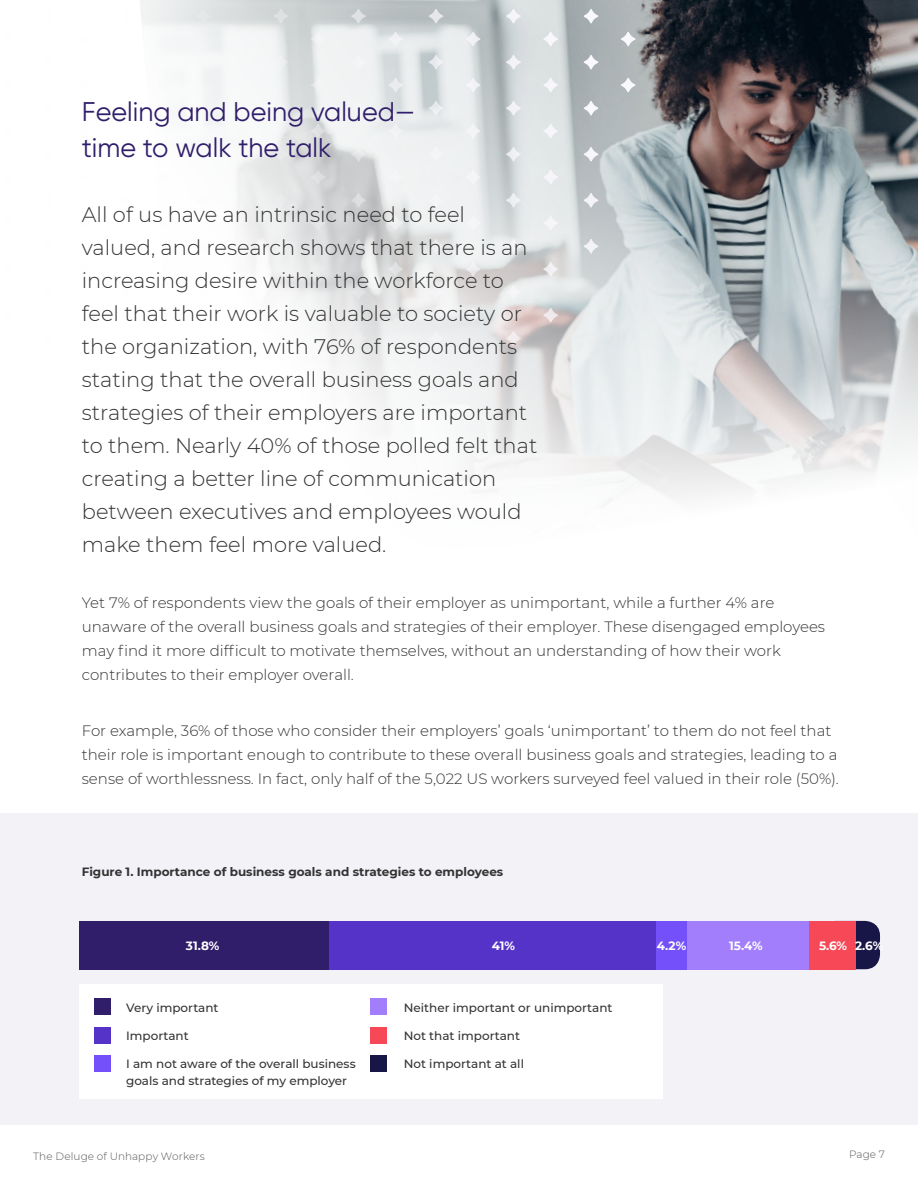
<style>
.page{position:relative;width:918px;height:1188px;background:#fff}
.page>*{position:absolute;margin:0;border:0;box-sizing:border-box;transform-origin:0 0}
.t1{font:27px/36px "Gilroy";color:#301e6b}
.t2{font:300 21px/33px "Montserrat";color:#333}
.t3{font:300 15px/24px "Montserrat";color:#333}
.t4{font:500 12px/16.2px "Montserrat";color:#333}
.t5{font:700 12px "Montserrat";color:#333}
.t6{font:700 12px "Montserrat";color:#fff}
.t7{font:300 10.5px "Montserrat";letter-spacing:.005em;color:#575756}
</style>
<div class="page">
<img style="left:140px;top:0;width:778px;height:500px">
<svg style="left:156px;top:308px;width:15px;height:15px"></svg>
<svg style="left:156px;top:262px;width:15px;height:15px"></svg>
<svg style="left:156px;top:216px;width:15px;height:15px"></svg>
<svg style="left:156px;top:170px;width:15px;height:15px"></svg>
<svg style="left:156px;top:124px;width:15px;height:15px"></svg>
<svg style="left:156px;top:78px;width:15px;height:15px"></svg>
<svg style="left:156px;top:32px;width:15px;height:15px"></svg>
<svg style="left:156px;top:0;width:15px;height:1px"></svg>
<svg style="left:196px;top:331px;width:15px;height:15px"></svg>
<svg style="left:196px;top:285px;width:15px;height:15px"></svg>
<svg style="left:196px;top:239px;width:15px;height:15px"></svg>
<svg style="left:196px;top:193px;width:15px;height:15px"></svg>
<svg style="left:196px;top:147px;width:15px;height:15px"></svg>
<svg style="left:196px;top:101px;width:15px;height:15px"></svg>
<svg style="left:196px;top:55px;width:15px;height:15px"></svg>
<svg style="left:196px;top:9px;width:15px;height:15px"></svg>
<svg style="left:233px;top:308px;width:15px;height:15px"></svg>
<svg style="left:233px;top:262px;width:15px;height:15px"></svg>
<svg style="left:233px;top:216px;width:15px;height:15px"></svg>
<svg style="left:233px;top:170px;width:15px;height:15px"></svg>
<svg style="left:233px;top:124px;width:15px;height:15px"></svg>
<svg style="left:233px;top:78px;width:15px;height:15px"></svg>
<svg style="left:233px;top:32px;width:15px;height:15px"></svg>
<svg style="left:233px;top:0;width:15px;height:1px"></svg>
<svg style="left:273px;top:331px;width:15px;height:15px"></svg>
<svg style="left:273px;top:285px;width:15px;height:15px"></svg>
<svg style="left:273px;top:239px;width:15px;height:15px"></svg>
<svg style="left:273px;top:193px;width:15px;height:15px"></svg>
<svg style="left:273px;top:147px;width:15px;height:15px"></svg>
<svg style="left:273px;top:101px;width:15px;height:15px"></svg>
<svg style="left:273px;top:55px;width:15px;height:15px"></svg>
<svg style="left:273px;top:9px;width:15px;height:15px"></svg>
<svg style="left:311px;top:308px;width:15px;height:15px"></svg>
<svg style="left:311px;top:262px;width:15px;height:15px"></svg>
<svg style="left:311px;top:216px;width:15px;height:15px"></svg>
<svg style="left:311px;top:170px;width:15px;height:15px"></svg>
<svg style="left:311px;top:124px;width:15px;height:15px"></svg>
<svg style="left:311px;top:78px;width:15px;height:15px"></svg>
<svg style="left:311px;top:32px;width:15px;height:15px"></svg>
<svg style="left:311px;top:0;width:15px;height:1px"></svg>
<svg style="left:351px;top:331px;width:15px;height:15px"></svg>
<svg style="left:351px;top:285px;width:15px;height:15px"></svg>
<svg style="left:351px;top:239px;width:15px;height:15px"></svg>
<svg style="left:351px;top:193px;width:15px;height:15px"></svg>
<svg style="left:351px;top:147px;width:15px;height:15px"></svg>
<svg style="left:351px;top:101px;width:15px;height:15px"></svg>
<svg style="left:351px;top:55px;width:15px;height:15px"></svg>
<svg style="left:351px;top:9px;width:15px;height:15px"></svg>
<svg style="left:388px;top:308px;width:15px;height:15px"></svg>
<svg style="left:388px;top:262px;width:15px;height:15px"></svg>
<svg style="left:388px;top:216px;width:15px;height:15px"></svg>
<svg style="left:388px;top:170px;width:15px;height:15px"></svg>
<svg style="left:388px;top:124px;width:15px;height:15px"></svg>
<svg style="left:388px;top:78px;width:15px;height:15px"></svg>
<svg style="left:388px;top:32px;width:15px;height:15px"></svg>
<svg style="left:388px;top:0;width:15px;height:1px"></svg>
<svg style="left:428px;top:331px;width:15px;height:15px"></svg>
<svg style="left:428px;top:285px;width:15px;height:15px"></svg>
<svg style="left:428px;top:239px;width:15px;height:15px"></svg>
<svg style="left:428px;top:193px;width:15px;height:15px"></svg>
<svg style="left:428px;top:147px;width:15px;height:15px"></svg>
<svg style="left:428px;top:101px;width:15px;height:15px"></svg>
<svg style="left:428px;top:55px;width:15px;height:15px"></svg>
<svg style="left:428px;top:9px;width:15px;height:15px"></svg>
<svg style="left:466px;top:308px;width:15px;height:15px"></svg>
<svg style="left:466px;top:262px;width:15px;height:15px"></svg>
<svg style="left:466px;top:216px;width:15px;height:15px"></svg>
<svg style="left:466px;top:170px;width:15px;height:15px"></svg>
<svg style="left:466px;top:124px;width:15px;height:15px"></svg>
<svg style="left:466px;top:78px;width:15px;height:15px"></svg>
<svg style="left:466px;top:32px;width:15px;height:15px"></svg>
<svg style="left:466px;top:0;width:15px;height:1px"></svg>
<svg style="left:506px;top:331px;width:15px;height:15px"></svg>
<svg style="left:506px;top:285px;width:15px;height:15px"></svg>
<svg style="left:506px;top:239px;width:15px;height:15px"></svg>
<svg style="left:506px;top:193px;width:15px;height:15px"></svg>
<svg style="left:506px;top:147px;width:15px;height:15px"></svg>
<svg style="left:506px;top:101px;width:15px;height:15px"></svg>
<svg style="left:506px;top:55px;width:15px;height:15px"></svg>
<svg style="left:506px;top:9px;width:15px;height:15px"></svg>
<svg style="left:543px;top:308px;width:15px;height:15px"></svg>
<svg style="left:543px;top:262px;width:15px;height:15px"></svg>
<svg style="left:543px;top:216px;width:15px;height:15px"></svg>
<svg style="left:543px;top:170px;width:15px;height:15px"></svg>
<svg style="left:543px;top:124px;width:15px;height:15px"></svg>
<svg style="left:543px;top:78px;width:15px;height:15px"></svg>
<svg style="left:543px;top:32px;width:15px;height:15px"></svg>
<svg style="left:543px;top:0;width:15px;height:1px"></svg>
<svg style="left:584px;top:239px;width:14px;height:15px"></svg>
<svg style="left:584px;top:193px;width:14px;height:15px"></svg>
<svg style="left:584px;top:147px;width:14px;height:15px"></svg>
<svg style="left:584px;top:101px;width:14px;height:15px"></svg>
<svg style="left:584px;top:55px;width:14px;height:15px"></svg>
<svg style="left:584px;top:9px;width:14px;height:15px"></svg>
<svg style="left:621px;top:78px;width:15px;height:15px"></svg>
<svg style="left:621px;top:32px;width:15px;height:15px"></svg>
<svg style="left:621px;top:0;width:15px;height:1px"></svg>
<div style="left:0;top:813px;width:918px;height:312px;background:#f3f2f7"></div>
<div style="left:80px;top:984px;width:583px;height:115px;background:#fff"></div>
<div style="left:655px;top:921px;width:34px;height:48px;background:#7450fa"></div>
<div style="left:821px;top:921px;width:59px;height:48px;background:#181647;border-radius:15px"></div>
<div style="left:807px;top:921px;width:49px;height:48px;background:#f74857"></div>
<div style="left:687px;top:921px;width:121px;height:48px;background:#a27efc"></div>
<div style="left:327px;top:921px;width:329px;height:48px;background:#5533c8"></div>
<div style="left:79px;top:921px;width:249px;height:48px;background:#301e6a"></div>
<div style="left:94px;top:998px;width:17px;height:17px;background:#301e6a"></div>
<div style="left:94px;top:1027px;width:17px;height:16px;background:#5533c8"></div>
<div style="left:94px;top:1056px;width:17px;height:16px;background:#7450fa"></div>
<div style="left:371px;top:998px;width:16px;height:17px;background:#a27efc"></div>
<div style="left:371px;top:1027px;width:16px;height:16px;background:#f74857"></div>
<div style="left:371px;top:1056px;width:16px;height:16px;background:#181647"></div>
<h1 class="t1" style="left:82px;top:95px;width:335px">Feeling and being valued— time to walk the talk</h1>
<p class="t2" style="left:82px;top:199px;width:457px">All of us have an intrinsic need to feel valued, and research shows that there is an increasing desire within the workforce to feel that their work is valuable to society or the organization, with 76% of respondents stating that the overall business goals and strategies of their employers are important to them. Nearly 40% of those polled felt that creating a better line of communication between executives and employees would make them feel more valued.</p>
<p class="t3" style="left:82px;top:590px;width:745px">Yet 7% of respondents view the goals of their employer as unimportant, while a further 4% are unaware of the overall business goals and strategies of their employer. These disengaged employees may find it more difficult to motivate themselves, without an understanding of how their work contributes to their employer overall.</p>
<p class="t3" style="left:82px;top:720px;width:759px">For example, 36% of those who consider their employers’ goals ‘unimportant’ to them do not feel that their role is important enough to contribute to these overall business goals and strategies, leading to a sense of worthlessness. In fact, only half of the 5,022 US workers surveyed feel valued in their role (50%).</p>
<p class="t5" style="left:82px;top:866px;width:423px">Figure 1. Importance of business goals and strategies to employees</p>
<p class="t6" style="left:186px;top:940px;width:35px">31.8%</p>
<p class="t6" style="left:492px;top:940px;width:25px">41%</p>
<p class="t6" style="left:657px;top:940px;width:31px">4.2%</p>
<p class="t6" style="left:729px;top:940px;width:35px">15.4%</p>
<p class="t6" style="left:819px;top:940px;width:66px">5.6% 2.6%</p>
<p class="t4" style="left:126px;top:1000px;width:94px">Very important</p>
<p class="t4" style="left:126px;top:1028px;width:64px">Important</p>
<p class="t4" style="left:126px;top:1057px;width:231px">I am not aware of the overall business goals and strategies of my employer</p>
<p class="t4" style="left:404px;top:1000px;width:210px">Neither important or unimportant</p>
<p class="t4" style="left:404px;top:1028px;width:118px">Not that important</p>
<p class="t4" style="left:404px;top:1057px;width:122px">Not important at all</p>
<p class="t7" style="left:33px;top:1152px;width:173px">The Deluge of Unhappy Workers</p>
<p class="t7" style="left:849px;top:1147px;width:37px">Page 7</p>
</div>
